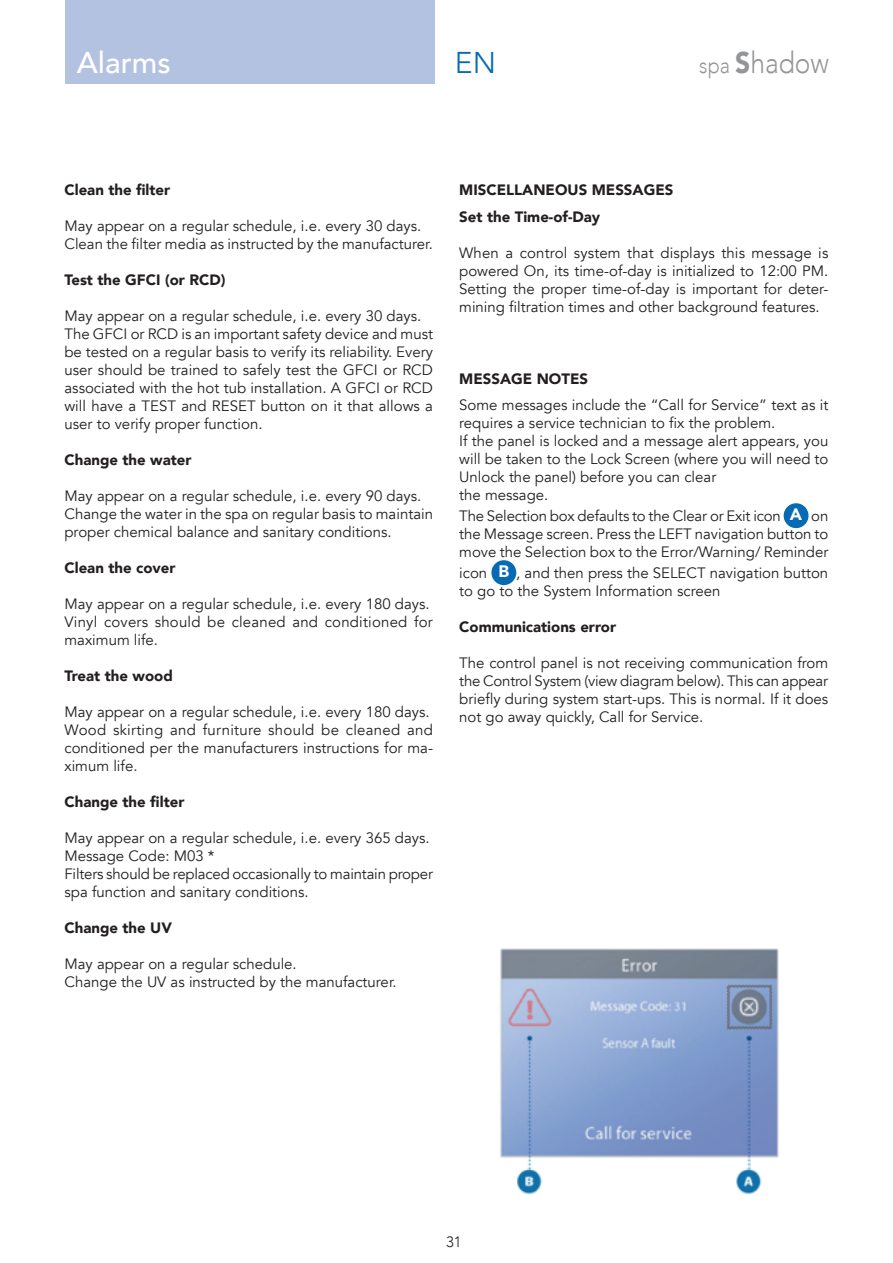
<style>
.page{position:relative;width:893px;height:1263px;background:#fff}
.page>*{position:absolute;margin:0;border:0;box-sizing:border-box;transform-origin:0 0}
.t1{font:300 30px "Avenir";color:#939598;scale:.88 1}
.TITOLO_BIANCO{font:500 30px "Avenir";color:#fff}
.t2{font:300 30px "Avenir";color:#066bb3}
.APPROFONDIMENTI{font:900 16.65px "Avenir";color:#fff}
.TESTO_CORRENTE{font:15px/18px "Avenir";color:#231f20;text-align:justify}
.TESTO_CORRENTE-2{font:900 15px "Avenir";color:#231f20}
.APPROFONDIMENTI-2{font:15px "Avenir";color:#231f20}
.SOTTOTITOLO_MOLTO_PICCOLO_NERO{font:900 15px "Avenir";color:#231f20}
.t3{font:300 15px "Avenir";color:#231f20}
.s1{font-size:22.5px}
.s2{font-weight:900}
.s3{font-weight:900;font-size:16.65px;color:#fff}
</style>
<div class="page">
<div style="left:65px;top:0;width:369px;height:84px;background:#b3c2e1"></div>
<div style="left:784px;top:503px;width:24px;height:25px;background:#066bb3;border-radius:50%"></div>
<div style="left:491px;top:560px;width:25px;height:25px;background:#066bb3;border-radius:50%"></div>
<img style="left:500px;top:948px;width:279px;height:247px">
<p class="TITOLO_BIANCO" style="left:77px;top:37px;width:95px">Alarms</p>
<h1 class="t2" style="left:455px;top:44px;width:43px">EN</h1>
<h1 class="t1" style="left:699px;top:45px;width:149px"><span class="s1">spa</span> <span class="s2">S</span>hadow</h1>
<p class="TESTO_CORRENTE-2" style="left:64px;top:177px;width:107px">Clean the filter</p>
<p class="TESTO_CORRENTE" style="left:64px;top:217px;width:358px">May appear on a regular schedule, i.e. every 30 days.</p>
<p class="TESTO_CORRENTE" style="left:64px;top:235px;width:370px">Clean the filter media as instructed by the manufacturer.</p>
<p class="TESTO_CORRENTE-2" style="left:64px;top:267px;width:163px">Test the GFCI (or RCD)</p>
<p class="TESTO_CORRENTE" style="left:64px;top:307px;width:358px">May appear on a regular schedule, i.e. every 30 days.</p>
<p class="TESTO_CORRENTE" style="left:64px;top:325px;width:370px">The GFCI or RCD is an important safety device and must be tested on a regular basis to verify its reliability. Every user should be trained to safely test the GFCI or RCD associated with the hot tub installation. A GFCI or RCD will have a TEST and RESET button on it that allows a user to verify proper function.</p>
<p class="TESTO_CORRENTE-2" style="left:64px;top:447px;width:129px">Change the water</p>
<p class="TESTO_CORRENTE" style="left:64px;top:487px;width:358px">May appear on a regular schedule, i.e. every 90 days.</p>
<p class="TESTO_CORRENTE" style="left:64px;top:505px;width:370px">Change the water in the spa on regular basis to maintain proper chemical balance and sanitary conditions.</p>
<p class="TESTO_CORRENTE-2" style="left:64px;top:555px;width:113px">Clean the cover</p>
<p class="TESTO_CORRENTE" style="left:64px;top:595px;width:367px">May appear on a regular schedule, i.e. every 180 days.</p>
<p class="TESTO_CORRENTE" style="left:64px;top:613px;width:370px">Vinyl covers should be cleaned and conditioned for maximum life.</p>
<p class="TESTO_CORRENTE-2" style="left:64px;top:663px;width:110px">Treat the wood</p>
<p class="TESTO_CORRENTE" style="left:64px;top:703px;width:367px">May appear on a regular schedule, i.e. every 180 days.</p>
<p class="TESTO_CORRENTE" style="left:64px;top:721px;width:370px">Wood skirting and furniture should be cleaned and conditioned per the manufacturers instructions for ma&shy;ximum life.</p>
<p class="TESTO_CORRENTE-2" style="left:64px;top:789px;width:121px">Change the filter</p>
<p class="TESTO_CORRENTE" style="left:64px;top:829px;width:367px">May appear on a regular schedule, i.e. every 365 days.</p>
<p class="TESTO_CORRENTE" style="left:64px;top:847px;width:152px">Message Code: M03 *</p>
<p class="TESTO_CORRENTE" style="left:64px;top:865px;width:370px">Filters should be replaced occasionally to maintain proper spa function and sanitary conditions.</p>
<p class="TESTO_CORRENTE-2" style="left:64px;top:915px;width:109px">Change the UV</p>
<p class="TESTO_CORRENTE" style="left:64px;top:955px;width:234px">May appear on a regular schedule.</p>
<p class="TESTO_CORRENTE" style="left:64px;top:973px;width:334px">Change the UV as instructed by the manufacturer.</p>
<p class="SOTTOTITOLO_MOLTO_PICCOLO_NERO" style="left:459px;top:177px;width:216px">MISCELLANEOUS MESSAGES</p>
<p class="TESTO_CORRENTE-2" style="left:459px;top:204px;width:143px">Set the Time-of-Day</p>
<p class="TESTO_CORRENTE" style="left:459px;top:244px;width:371px">When a control system that displays this message is powered On, its time-of-day is initialized to 12:00 PM.<br>Setting the proper time-of-day is important for deter&shy;mining filtration times and other background features.</p>
<p class="SOTTOTITOLO_MOLTO_PICCOLO_NERO" style="left:459px;top:366px;width:130px">MESSAGE NOTES</p>
<p class="TESTO_CORRENTE" style="left:459px;top:396px;width:371px">Some messages include the “Call for Service” text as it requires a service technician to fix the problem.</p>
<p class="TESTO_CORRENTE" style="left:459px;top:432px;width:371px">If the panel is locked and a message alert appears, you will be taken to the Lock Screen (where you will need to Unlock the panel) before you can clear</p>
<p class="TESTO_CORRENTE" style="left:459px;top:486px;width:91px">the message.</p>
<p class="TESTO_CORRENTE" style="left:459px;top:507px;width:323px">The Selection box defaults to the Clear or Exit icon</p>
<p class="APPROFONDIMENTI" style="left:790px;top:500px;width:14px">A</p>
<p class="TESTO_CORRENTE" style="left:459px;top:507px;width:371px;text-indent:352px">on the Message screen. Press the LEFT navigation button to move the Selection box to the Error/Warning/ Reminder</p>
<p class="TESTO_CORRENTE" style="left:459px;top:564px;width:30px">icon</p>
<p class="APPROFONDIMENTI-2" style="left:498px;top:564px;width:331px"><span class="s3">B</span> , and then press the SELECT navigation button</p>
<p class="TESTO_CORRENTE" style="left:459px;top:582px;width:263px">to go to the System Information screen</p>
<p class="TESTO_CORRENTE-2" style="left:459px;top:614px;width:158px">Communications error</p>
<p class="TESTO_CORRENTE" style="left:459px;top:654px;width:371px">The control panel is not receiving communication from the Control System (view diagram below). This can appear briefly during system start-ups. This is normal. If it does not go away quickly, Call for Service.</p>
<p class="t3" style="left:446px;top:1232px;width:17px">31</p>
</div>
